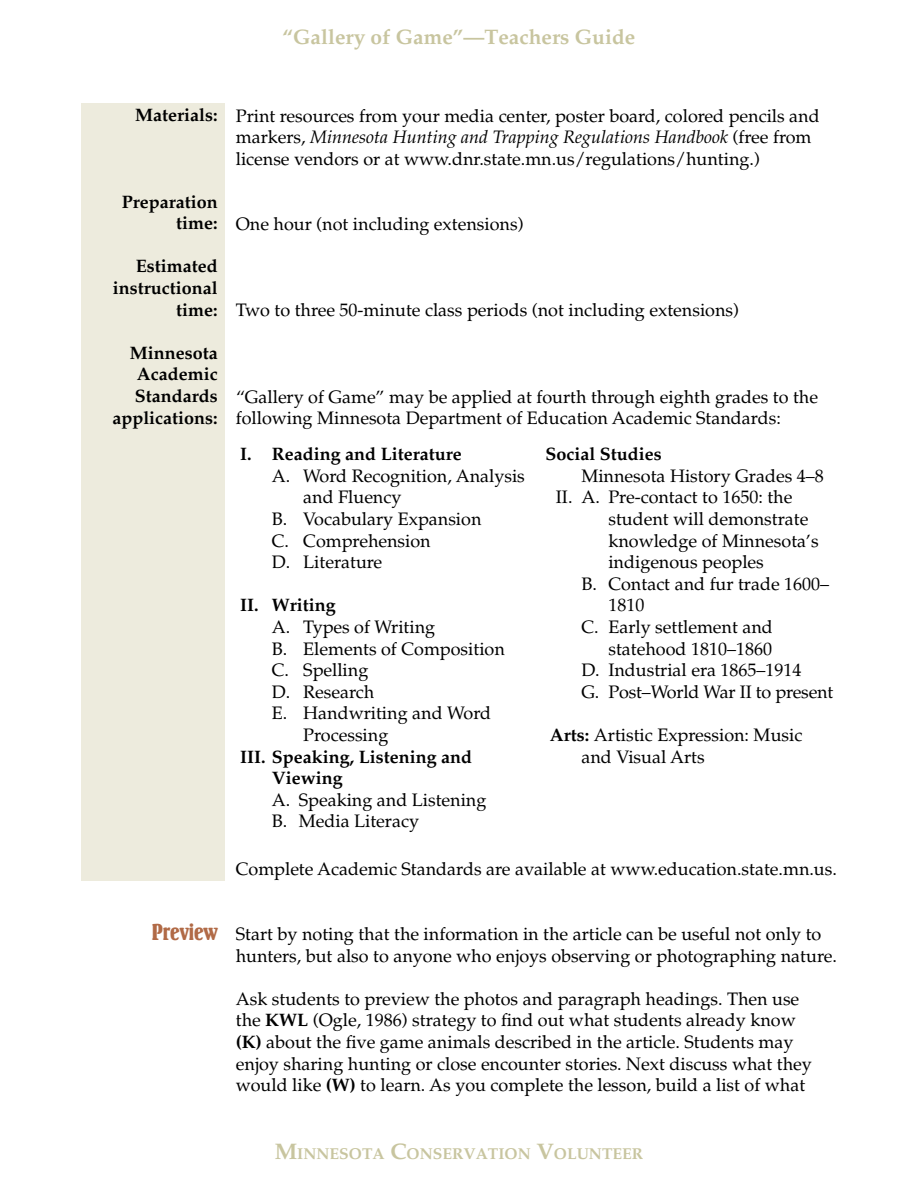
<style>
.page{position:relative;width:918px;height:1188px;background:#fff}
.page>*{position:absolute;margin:0;border:0;box-sizing:border-box;transform-origin:0 0}
.subhead{font:24px "Springfield D";color:#b16a46}
.t1{font:700 21px "Palatino";color:#c8c59f}
.body_text2{font:18px/21.6px "Palatino";color:#000}
.bullets{font:18px/21.6px "Palatino";color:#000}
.bullets-2{font:700 18px/21.6px "Palatino";color:#000;text-align:right}
.body_text2-2{font:700 18px "Palatino";color:#000}
.t2{font:700 15.75px "Palatino";color:#c8c59f}
.s1{font-style:italic}
.s2{font-weight:700}
.s3{font-size:22.5px}
</style>
<div class="page">
<div style="left:81px;top:103px;width:144px;height:778px;background:#edebdd"></div>
<p class="t1" style="left:283px;top:24px;width:354px">“Gallery of Game”—Teachers Guide</p>
<p class="bullets-2" style="left:135px;top:104px;width:84px">Materials:</p>
<p class="bullets-2" style="left:122px;top:191px;width:97px">Preparation time:</p>
<p class="bullets-2" style="left:113px;top:256px;width:106px">Estimated instructional time:</p>
<p class="bullets-2" style="left:112px;top:342px;width:107px">Minnesota<br>Academic<br>Standards applications:</p>
<p class="subhead" style="left:152px;top:920px;width:68px">Preview</p>
<p class="body_text2" style="left:236px;top:105px;width:585px">Print resources from your media center, poster board, colored pencils and markers, <span class="s1">Minnesota Hunting and Trapping Regulations Handbook</span> (free from license vendors or at www.dnr.state.mn.us/regulations/hunting.)</p>
<p class="body_text2" style="left:236px;top:213px;width:289px">One hour (not including extensions)</p>
<p class="body_text2" style="left:236px;top:300px;width:505px">Two to three 50-minute class periods (not including extensions)</p>
<p class="body_text2" style="left:236px;top:386px;width:584px">“Gallery of Game” may be applied at fourth through eighth grades to the following Minnesota Department of Education Academic Standards:</p>
<p class="bullets-2" style="left:240px;top:443px;width:223px">I. Reading and Literature</p>
<p class="bullets" style="left:303px;top:465px;width:223px;text-indent:-32px">A. Word Recognition, Analysis and Fluency</p>
<p class="bullets" style="left:272px;top:508px;width:211px">B. Vocabulary Expansion</p>
<p class="bullets" style="left:272px;top:530px;width:160px">C. Comprehension</p>
<p class="bullets" style="left:272px;top:552px;width:112px">D. Literature</p>
<p class="bullets-2" style="left:240px;top:595px;width:97px">II. Writing</p>
<p class="bullets" style="left:272px;top:616px;width:165px">A. Types of Writing</p>
<p class="bullets" style="left:272px;top:638px;width:235px">B. Elements of Composition</p>
<p class="bullets" style="left:272px;top:660px;width:98px">C. Spelling</p>
<p class="bullets" style="left:272px;top:681px;width:104px">D. Research</p>
<p class="bullets" style="left:303px;top:703px;width:189px;text-indent:-32px">E. Handwriting and Word<br>Processing</p>
<p class="bullets-2" style="left:272px;top:746px;width:202px;text-align:left;text-indent:-32px">III. Speaking, Listening and<br>Viewing</p>
<p class="bullets" style="left:272px;top:789px;width:216px">A. Speaking and Listening</p>
<p class="bullets" style="left:272px;top:811px;width:149px">B. Media Literacy</p>
<p class="body_text2-2" style="left:545px;top:444px;width:118px">Social Studies</p>
<p class="bullets" style="left:581px;top:465px;width:244px">Minnesota History Grades 4–8</p>
<p class="bullets" style="left:608px;top:487px;width:212px;text-indent:-52px">II. A. Pre-contact to 1650: the student will demonstrate knowledge of Minnesota’s indigenous peoples</p>
<p class="bullets" style="left:608px;top:573px;width:222px;text-indent:-27px">B. Contact and fur trade 1600–<br>1810</p>
<p class="bullets" style="left:581px;top:616px;width:193px;text-align:right">C. Early settlement and statehood 1810–1860</p>
<p class="bullets" style="left:581px;top:660px;width:222px">D. Industrial era 1865–1914</p>
<p class="bullets" style="left:581px;top:681px;width:253px">G. Post–World War II to present</p>
<p class="bullets" style="left:581px;top:724px;width:223px;text-indent:-32px"><span class="s2">Arts:</span> Artistic Expression: Music and Visual Arts</p>
<p class="body_text2" style="left:236px;top:859px;width:603px">Complete Academic Standards are available at www.education.state.mn.us.</p>
<p class="body_text2" style="left:236px;top:923px;width:603px">Start by noting that the information in the article can be useful not only to hunters, but also to anyone who enjoys observing or photographing nature.</p>
<p class="body_text2" style="left:236px;top:988px;width:578px">Ask students to preview the photos and paragraph headings. Then use the <span class="s2">KWL</span> (Ogle, 1986) strategy to find out what students already know <span class="s2">(K)</span> about the five game animals described in the article. Students may enjoy sharing hunting or close encounter stories. Next discuss what they would like <span class="s2">(W)</span> to learn. As you complete the lesson, build a list of what</p>
<p class="t2" style="left:275px;top:1145px;width:370px"><span class="s3">M</span>INNESOTA <span class="s3">C</span>ONSERVATION <span class="s3">V</span>OLUNTEER</p>
</div>
